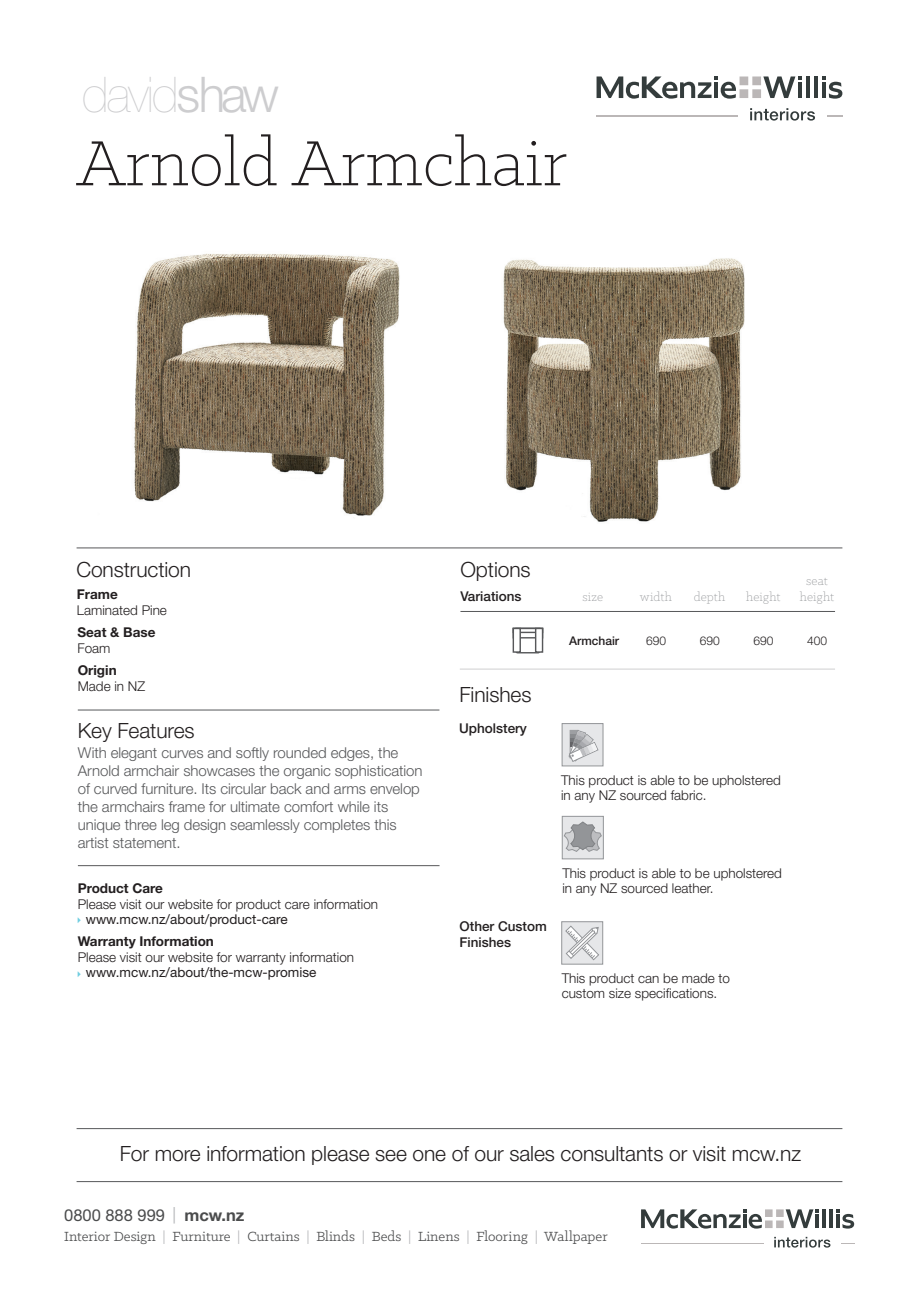
<style>
.page{position:relative;width:919px;height:1289px;background:#fff}
.page>*{position:absolute;margin:0;border:0;box-sizing:border-box;transform-origin:0 0}
.t1{font:300 72px "Klinic Slab";color:#231f20}
.t2{font:200 49.2px "Helvetica Neue LT Std";letter-spacing:-.035em;color:#cdcdcf}
.t3{font:300 21px "Helvetica Neue LT Std";letter-spacing:-.005em;color:#231f20}
.t4{font:16.5px "Helvetica Neue LT Std";color:#4b4c4d}
.t5{font:300 15px/18px "Helvetica Neue LT Std";letter-spacing:-.005em;color:#57585a}
.t6{font:15px "Klinic Slab";color:#4b4c4d}
.t7{font:300 13.5px/15px "Helvetica Neue LT Std";color:#231f20}
.t8{font:13.5px "Helvetica Neue LT Std";color:#231f20}
.t9{font:700 13.5px "Helvetica Neue LT Std";color:#231f20}
.t10{font:500 13.5px/16.2px "Helvetica Neue LT Std";color:#231f20}
.t11{font:300 13.5px/16.2px "Klinic Slab";letter-spacing:.01em;color:#939598;text-align:center}
.t12{font:300 12px "Helvetica Neue LT Std";color:#231f20}
.t13{font:500 12px "Helvetica Neue LT Std";color:#231f20}
.s1{font-weight:300}
.s2{color:#b8b9bc}
.s3{font-weight:700}
.s4{color:#b4b5b8}
</style>
<div class="page">
<hr style="left:78px;top:709px;width:361px;height:1px;background:#57585a">
<hr style="left:78px;top:865px;width:361px;height:1px;background:#57585a">
<svg style="left:806px;top:76px;width:3px;height:22px"></svg>
<svg style="left:814px;top:76px;width:3px;height:22px"></svg>
<svg style="left:822px;top:76px;width:20px;height:23px"></svg>
<svg style="left:750px;top:108px;width:65px;height:13px"></svg>
<svg style="left:596px;top:76px;width:205px;height:23px"></svg>
<svg style="left:827px;top:115px;width:15px;height:2px"></svg>
<hr style="left:596px;top:115px;width:141px;height:2px;background:#bbb7b7">
<div style="left:561px;top:723px;width:42px;height:43px;background:#e6e7e9;border:1px solid #939598"></div>
<svg style="left:568px;top:729px;width:31px;height:33px"></svg>
<svg style="left:512px;top:627px;width:29px;height:27px"></svg>
<div style="left:535px;top:627px;width:8px;height:25px;background:#fff;border:1px solid #57585a"></div>
<div style="left:561px;top:921px;width:42px;height:43px;background:#e6e7e9;border:1px solid #939598"></div>
<svg style="left:565px;top:925px;width:34px;height:35px"></svg>
<hr style="left:460px;top:611px;width:375px;height:1px;background:#57585a">
<hr style="left:460px;top:668px;width:375px;height:1px;background:#57585a">
<hr style="left:77px;top:547px;width:765px;height:1px;background:#57585a">
<hr style="left:77px;top:1128px;width:765px;height:1px;background:#57585a">
<hr style="left:77px;top:1181px;width:765px;height:1px;background:#57585a">
<hr style="left:822px;top:1209px;width:3px;height:18px;background:#343c3c">
<hr style="left:829px;top:1209px;width:3px;height:18px;background:#343c3c">
<svg style="left:836px;top:1209px;width:18px;height:19px"></svg>
<svg style="left:774px;top:1236px;width:56px;height:11px"></svg>
<svg style="left:641px;top:1209px;width:177px;height:19px"></svg>
<svg style="left:841px;top:1243px;width:13px;height:1px"></svg>
<hr style="left:641px;top:1243px;width:122px;height:1px;background:#bbb7b7">
<div style="left:561px;top:816px;width:42px;height:43px;background:#e6e7e9;border:1px solid #939598"></div>
<svg style="left:564px;top:821px;width:38px;height:31px"></svg>
<img style="left:134px;top:253px;width:266px;height:263px">
<img style="left:503px;top:258px;width:242px;height:264px">
<h2 class="t2" style="left:82px;top:66px;width:198px">david<span class="s1">shaw</span></h2>
<h1 class="t1" style="left:77px;top:118px;width:492px">Arnold Armchair</h1>
<h3 class="t3" style="left:76px;top:556px;width:116px">Construction</h3>
<p class="t9" style="left:77px;top:586px;width:42px">Frame</p>
<p class="t7" style="left:77px;top:602px;width:92px">Laminated Pine</p>
<h3 class="t3" style="left:460px;top:556px;width:72px">Options</h3>
<p class="t10" style="left:460px;top:588px;width:63px">Variations</p>
<p class="t11" style="left:582px;top:588px;width:22px">size</p>
<p class="t11" style="left:640px;top:588px;width:34px">width</p>
<p class="t11" style="left:694px;top:588px;width:33px">depth</p>
<p class="t11" style="left:746px;top:588px;width:36px">height</p>
<p class="t11" style="left:799px;top:572px;width:36px">seat height</p>
<p class="t9" style="left:77px;top:624px;width:80px">Seat &amp; Base</p>
<p class="t7" style="left:77px;top:641px;width:35px">Foam</p>
<p class="t9" style="left:78px;top:662px;width:40px">Origin</p>
<p class="t7" style="left:78px;top:679px;width:69px">Made in NZ</p>
<h3 class="t3" style="left:78px;top:717px;width:118px">Key Features</h3>
<p class="t5" style="left:78px;top:743px;width:346px">With elegant curves and softly rounded edges, the Arnold armchair showcases the organic sophistication of curved furniture. Its circular back and arms envelop the armchairs frame for ultimate comfort while its unique three leg design seamlessly completes this artist statement.</p>
<p class="t9" style="left:78px;top:879px;width:87px">Product Care</p>
<p class="t7" style="left:78px;top:896px;width:302px">Please visit our website for product care information</p>
<p class="t8" style="left:86px;top:910px;width:203px">www.mcw.nz/about/product-care</p>
<p class="t9" style="left:78px;top:932px;width:138px">Warranty Information</p>
<p class="t7" style="left:78px;top:949px;width:278px">Please visit our website for warranty information</p>
<p class="t8" style="left:86px;top:964px;width:232px">www.mcw.nz/about/the-mcw-promise</p>
<h3 class="t3" style="left:459px;top:682px;width:73px">Finishes</h3>
<p class="t10" style="left:459px;top:719px;width:69px">Upholstery</p>
<p class="t13" style="left:569px;top:633px;width:52px">Armchair</p>
<p class="t12" style="left:646px;top:633px;width:22px">690</p>
<p class="t12" style="left:699px;top:633px;width:22px">690</p>
<p class="t12" style="left:753px;top:633px;width:22px">690</p>
<p class="t12" style="left:807px;top:633px;width:22px">400</p>
<p class="t7" style="left:561px;top:772px;width:221px">This product is able to be upholstered in any NZ sourced fabric.</p>
<p class="t10" style="left:459px;top:917px;width:89px">Other Custom<br>Finishes</p>
<p class="t7" style="left:562px;top:865px;width:221px">This product is able to be upholstered in any NZ sourced leather.</p>
<p class="t7" style="left:561px;top:970px;width:170px">This product can be made to custom size specifications.</p>
<h3 class="t3" style="left:120px;top:1140px;width:683px">For more information please see one of our sales consultants or visit mcw.nz</h3>
<p class="t4" style="left:64px;top:1205px;width:182px">0800 888 999 <span class="s2">|</span> <span class="s3">mcw.nz</span></p>
<p class="t6" style="left:64px;top:1226px;width:545px">Interior Design <span class="s4">|</span> Furniture <span class="s4">|</span> Curtains <span class="s4">|</span> Blinds <span class="s4">|</span> Beds <span class="s4">|</span> Linens <span class="s4">|</span> Flooring <span class="s4">|</span> Wallpaper</p>
</div>
